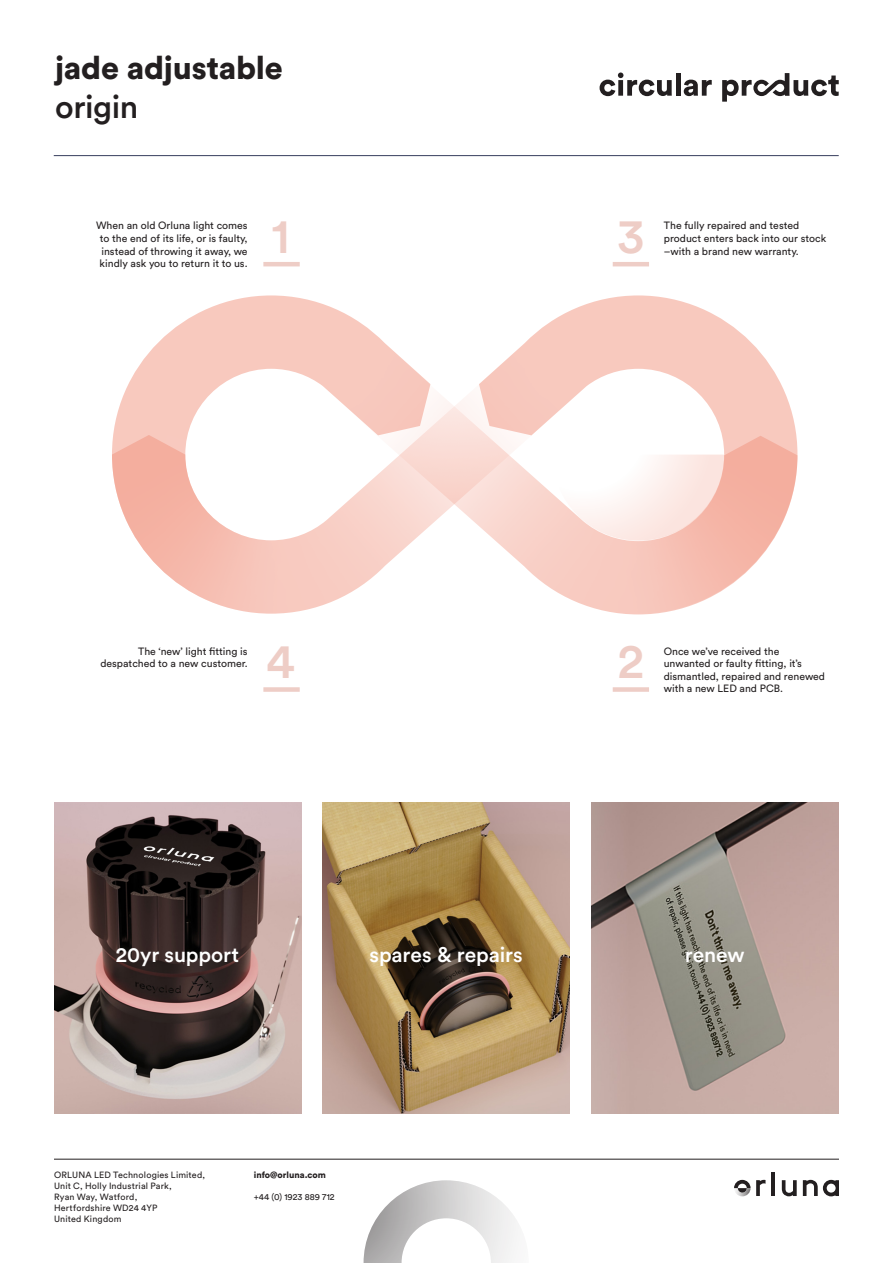
<style>
.page{position:relative;width:893px;height:1263px;background:#fff}
.page>*{position:absolute;margin:0;border:0;box-sizing:border-box;transform-origin:0 0}
.t1{font:500 48.75px "Circular Std";color:#eecdc6}
.t2{font:900 32.1px "Circular Std";letter-spacing:-.01em;color:#231f20}
.t3{font:500 32.1px "Circular Std";letter-spacing:-.015em;color:#231f20}
.t4{font:500 21px "Circular Std";letter-spacing:-.005em;color:#fff}
.t5{font:10.5px/12.6px "Circular Std";color:#231f20}
.t6{font:9px "Circular Std";letter-spacing:.015em;color:#231f20}
.t7{font:900 9px "Circular Std";color:#231f20}
</style>
<div class="page">
<img style="left:54px;top:802px;width:247px;height:312px">
<svg style="left:533px;top:295px;width:210px;height:40px"></svg>
<svg style="left:430px;top:335px;width:367px;height:279px"></svg>
<svg style="left:112px;top:295px;width:318px;height:319px"></svg>
<hr style="left:263px;top:262px;width:37px;height:4px;background:#eecdc6">
<div style="left:263px;top:687px;width:37px;height:5px;background:#eecdc6"></div>
<hr style="left:613px;top:262px;width:36px;height:4px;background:#eecdc6">
<div style="left:613px;top:687px;width:36px;height:5px;background:#eecdc6"></div>
<hr style="left:54px;top:155px;width:785px;height:1px;background:#373d5d">
<hr style="left:54px;top:1159px;width:785px;height:1px;background:#231f20">
<svg style="left:364px;top:1180px;width:153px;height:83px"></svg>
<svg style="left:600px;top:73px;width:72px;height:23px"></svg>
<div style="left:676px;top:73px;width:5px;height:23px;background:#231f20"></div>
<svg style="left:684px;top:80px;width:28px;height:16px"></svg>
<svg style="left:722px;top:73px;width:117px;height:29px"></svg>
<img style="left:591px;top:802px;width:248px;height:312px">
<img style="left:322px;top:802px;width:248px;height:312px">
<hr style="left:771px;top:1172px;width:4px;height:24px;background:#231f20">
<svg style="left:782px;top:1180px;width:15px;height:16px"></svg>
<svg style="left:803px;top:1180px;width:36px;height:16px"></svg>
<svg style="left:734px;top:1180px;width:31px;height:16px"></svg>
<p class="t2" style="left:55px;top:47px;width:229px">jade adjustable</p>
<p class="t3" style="left:55px;top:86px;width:85px">origin</p>
<p class="t5" style="left:96px;top:219px;width:153px;text-align:center">When an old Orluna light comes to the end of its life, or is faulty, instead of throwing it away, we kindly ask you to return it to us.</p>
<p class="t1" style="left:271px;top:205px;width:20px">1</p>
<p class="t1" style="left:617px;top:205px;width:28px">3</p>
<p class="t5" style="left:664px;top:219px;width:164px">The fully repaired and tested product enters back into our stock –with a brand new warranty.</p>
<p class="t5" style="left:100px;top:644px;width:149px;text-align:right">The ‘new’ light fitting is despatched to a new customer.</p>
<p class="t1" style="left:266px;top:630px;width:30px">4</p>
<p class="t1" style="left:618px;top:630px;width:28px">2</p>
<p class="t5" style="left:664px;top:644px;width:163px">Once we’ve received the unwanted or faulty fitting, it’s dismantled, repaired and renewed with a new LED and PCB.</p>
<p class="t4" style="left:116px;top:941px;width:125px">20yr support</p>
<p class="t4" style="left:370px;top:941px;width:155px">spares &amp; repairs</p>
<p class="t4" style="left:685px;top:941px;width:61px">renew</p>
<p class="t6" style="left:54px;top:1170px;width:153px">ORLUNA LED Technologies Limited,</p>
<p class="t6" style="left:54px;top:1180px;width:119px">Unit C, Holly Industrial Park,</p>
<p class="t6" style="left:54px;top:1191px;width:85px">Ryan Way, Watford,</p>
<p class="t6" style="left:54px;top:1202px;width:105px">Hertfordshire WD24 4YP</p>
<p class="t6" style="left:54px;top:1213px;width:69px">United Kingdom</p>
<p class="t7" style="left:254px;top:1169px;width:74px">info@orluna.com</p>
<p class="t6" style="left:254px;top:1191px;width:82px">+44 (0) 1923 889 712</p>
</div>
